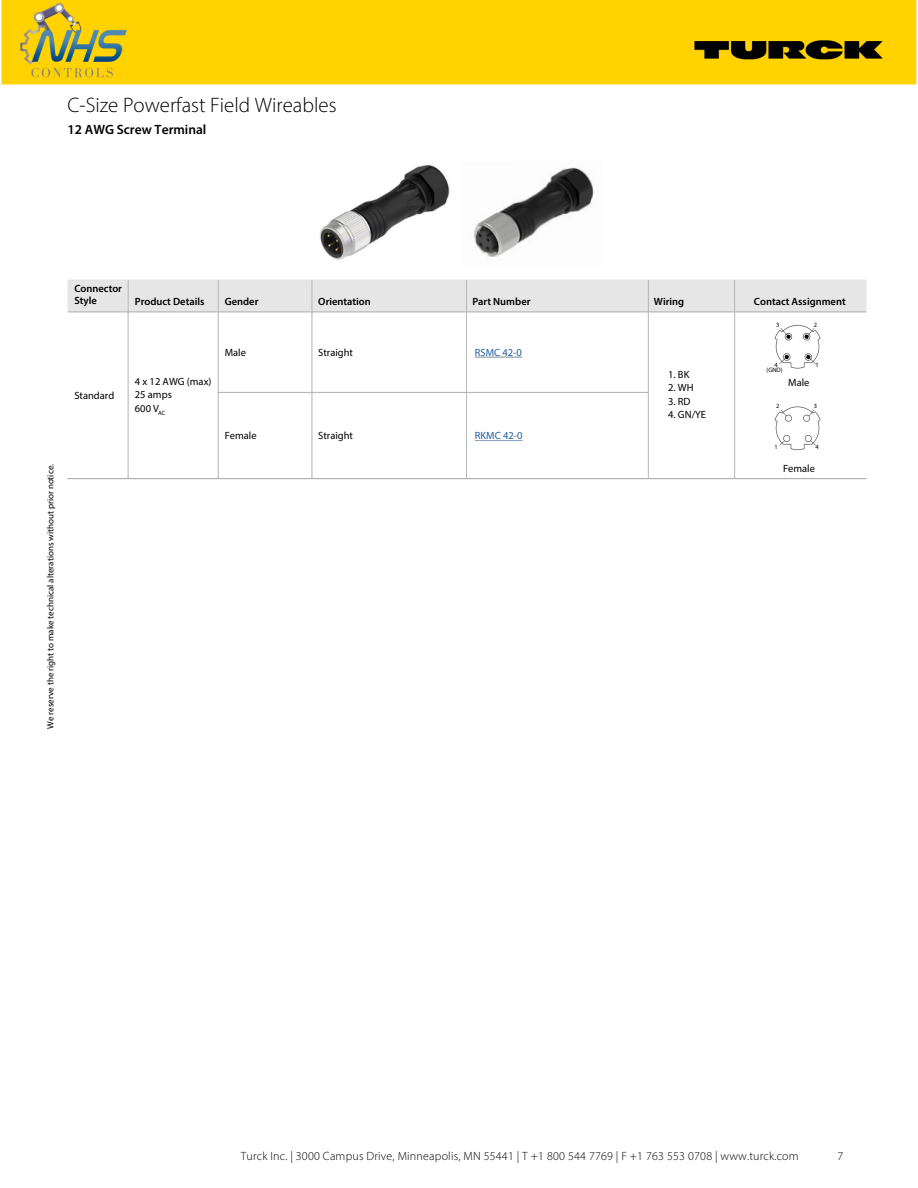
<style>
.page{position:relative;width:918px;height:1188px;background:#fff}
.page>*{position:absolute;margin:0;border:0;box-sizing:border-box;transform-origin:0 0}
.t1{font:300 21px "Myriad Pro";color:#000}
.t2{font:600 13.5px "Myriad Pro";color:#000}
.t3{font:300 12px "Myriad Pro";letter-spacing:.015em;color:#000}
.t4{font:10.5px/13.5px "Myriad Pro";color:#000}
.t5{font:600 10.5px/11.2px "Myriad Pro";color:#000}
.t6{font:10.5px "Myriad Pro";color:#215e9e}
.t7{font:9px "Myriad Pro";color:#000}
.t8{font:6.45px "Myriad Pro";color:#000}
.t9{font:6.15px "Myriad Pro";color:#000}
</style>
<div class="page">
<img style="left:67px;top:279px;width:800px;height:201px">
<div style="left:1px;top:0;width:916px;height:85px;background:#ffd200"></div>
<img style="left:320px;top:165px;width:130px;height:95px">
<img style="left:473px;top:167px;width:121px;height:90px">
<img style="left:16px;top:0;width:116px;height:85px">
<h4 class="t1" style="left:68px;top:96px;width:271px">C-Size Powerfast Field Wireables</h4>
<h4 class="t2" style="left:68px;top:124px;width:140px">12 AWG Screw Terminal</h4>
<h4 class="t7" style="left:47px;top:729px;width:266px;rotate:-90deg">We reserve the right to make technical alterations without prior notice.</h4>
<h5 class="t5" style="left:74px;top:284px;width:49px">Connector<br>Style</h5>
<h5 class="t5" style="left:135px;top:297px;width:71px">Product Details</h5>
<h5 class="t5" style="left:225px;top:297px;width:35px">Gender</h5>
<h4 class="t4" style="left:74px;top:389px;width:41px">Standard</h4>
<h5 class="t4" style="left:135px;top:375px;width:78px">4 x 12 AWG (max)<br>25 amps<br>600 V</h5>
<p class="t9" style="left:158px;top:410px;width:9px">AC</p>
<h5 class="t4" style="left:225px;top:346px;width:23px">Male</h5>
<h4 class="t4" style="left:225px;top:430px;width:33px">Female</h4>
<h3 class="t5" style="left:318px;top:297px;width:54px">Orientation</h3>
<h5 class="t4" style="left:318px;top:346px;width:36px">Straight</h5>
<h4 class="t4" style="left:318px;top:430px;width:36px">Straight</h4>
<h4 class="t5" style="left:472px;top:297px;width:60px">Part Number</h4>
<p class="t5" style="left:654px;top:297px;width:32px">Wiring</p>
<h3 class="t6" style="left:475px;top:348px;width:48px">RSMC 42-0</h3>
<h4 class="t6" style="left:475px;top:431px;width:49px">RKMC 42-0</h4>
<p class="t4" style="left:668px;top:369px;width:23px">1. BK</p>
<p class="t4" style="left:668px;top:382px;width:27px">2. WH</p>
<p class="t4" style="left:668px;top:396px;width:24px">3. RD</p>
<p class="t4" style="left:668px;top:409px;width:39px">4. GN/YE</p>
<p class="t5" style="left:754px;top:297px;width:93px">Contact Assignment</p>
<p class="t8" style="left:776px;top:322px;width:5px">3</p>
<p class="t8" style="left:775px;top:362px;width:5px">4</p>
<p class="t8" style="left:767px;top:367px;width:18px">(GND)</p>
<p class="t8" style="left:814px;top:322px;width:5px">2</p>
<h2 class="t8" style="left:815px;top:362px;width:5px">1</h2>
<p class="t8" style="left:776px;top:404px;width:5px">2</p>
<h3 class="t4" style="left:788px;top:377px;width:23px">Male</h3>
<h5 class="t8" style="left:814px;top:404px;width:5px">3</h5>
<h5 class="t8" style="left:775px;top:444px;width:5px">1</h5>
<p class="t8" style="left:815px;top:444px;width:5px">4</p>
<p class="t4" style="left:783px;top:463px;width:33px">Female</p>
<p class="t3" style="left:241px;top:1151px;width:559px">Turck Inc. | 3000 Campus Drive, Minneapolis, MN 55441 | T +1 800 544 7769 | F +1 763 553 0708 | www.turck.com</p>
<p class="t3" style="left:838px;top:1151px;width:7px">7</p>
</div>
